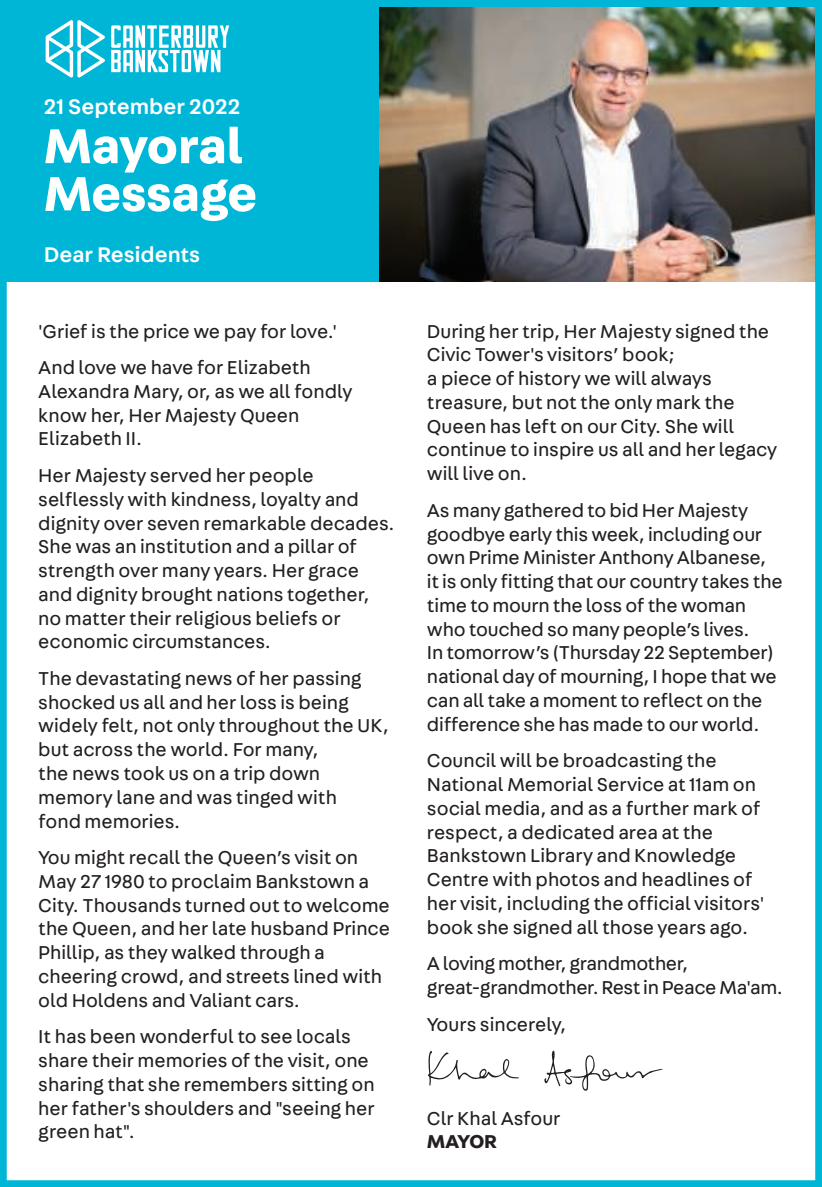
<style>
.page{position:relative;width:822px;height:1187px;background:#fff}
.page>*{position:absolute;margin:0;border:0;box-sizing:border-box;transform-origin:0 0}
.t1{font:700 51.98px/47.7px "Fabriga";letter-spacing:-.005em;color:#fff}
.t2{font:500 22.5px "Fabriga";color:#fff}
.t3{font:19.8px/23.8px "Fabriga";color:#231f20}
.t4{font:700 19.8px "Fabriga";letter-spacing:-.02em;color:#231f20}
</style>
<div class="page">
<svg style="left:428px;top:1050px;width:91px;height:35px"></svg>
<svg style="left:544px;top:1050px;width:119px;height:40px"></svg>
<div style="left:6px;top:0;width:809px;height:281px;background:#00b6d7"></div>
<img style="left:379px;top:8px;width:434px;height:273px">
<svg style="left:46px;top:20px;width:59px;height:57px"></svg>
<svg style="left:111px;top:25px;width:118px;height:47px"></svg>
<div style="left:0;top:0;width:821px;height:1186px;border:7px solid #00b6d7"></div>
<p class="t2" style="left:44px;top:98px;width:198px">21 September 2022</p>
<h1 class="t1" style="left:43px;top:126px;width:215px">Mayoral<br>Message</h1>
<p class="t2" style="left:44px;top:246px;width:158px">Dear Residents</p>
<p class="t3" style="left:38px;top:314px;width:300px;line-height:36.4px">'Grief is the price we pay for love.'<br>And love we have for Elizabeth</p>
<p class="t3" style="left:38px;top:381px;width:315px">Alexandra Mary, or, as we all fondly know her, Her Majesty Queen<br>Elizabeth II.</p>
<p class="t3" style="left:38px;top:465px;width:358px">Her Majesty served her people selflessly with kindness, loyalty and dignity over seven remarkable decades.<br>She was an institution and a pillar of strength over many years. Her grace and dignity brought nations together, no matter their religious beliefs or economic circumstances.</p>
<p class="t3" style="left:38px;top:667px;width:352px">The devastating news of her passing shocked us all and her loss is being widely felt, not only throughout the UK, but across the world. For many,<br>the news took us on a trip down memory lane and was tinged with<br>fond memories.</p>
<p class="t3" style="left:38px;top:847px;width:353px">You might recall the Queen’s visit on May 27 1980 to proclaim Bankstown a City. Thousands turned out to welcome the Queen, and her late husband Prince Phillip, as they walked through a cheering crowd, and streets lined with old Holdens and Valiant cars.</p>
<p class="t3" style="left:38px;top:1026px;width:338px">It has been wonderful to see locals share their memories of the visit, one sharing that she remembers sitting on her father's shoulders and "seeing her green hat".</p>
<p class="t3" style="left:427px;top:320px;width:352px">During her trip, Her Majesty signed the<br>Civic Tower's visitors’ book;<br>a piece of history we will always treasure, but not the only mark the<br>Queen has left on our City. She will continue to inspire us all and her legacy will live on.</p>
<p class="t3" style="left:427px;top:499px;width:357px">As many gathered to bid Her Majesty goodbye early this week, including our own Prime Minister Anthony Albanese, it is only fitting that our country takes the time to mourn the loss of the woman who touched so many people’s lives.<br>In tomorrow’s (Thursday 22 September) national day of mourning, I hope that we can all take a moment to reflect on the difference she has made to our world.</p>
<p class="t3" style="left:427px;top:750px;width:339px">Council will be broadcasting the National Memorial Service at 11am on social media, and as a further mark of respect, a dedicated area at the Bankstown Library and Knowledge Centre with photos and headlines of her visit, including the official visitors' book she signed all those years ago.</p>
<p class="t3" style="left:427px;top:953px;width:357px">A loving mother, grandmother, great-grandmother. Rest in Peace Ma'am.</p>
<p class="t3" style="left:427px;top:1013px;width:141px">Yours sincerely,</p>
<p class="t3" style="left:427px;top:1107px;width:135px">Clr Khal Asfour</p>
<p class="t4" style="left:427px;top:1134px;width:71px">MAYOR</p>
</div>
